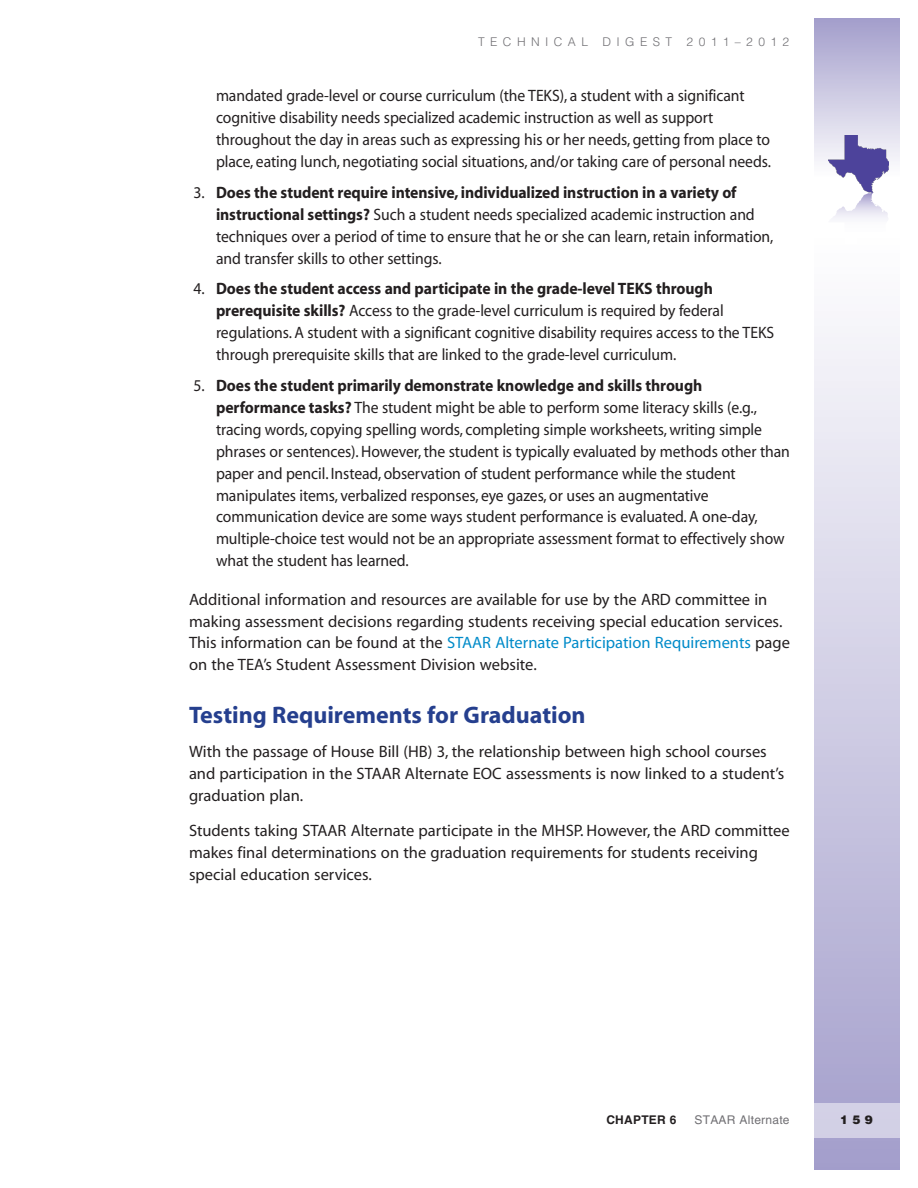
<style>
.page{position:relative;width:918px;height:1188px;background:#fff}
.page>*{position:absolute;margin:0;border:0;box-sizing:border-box;transform-origin:0 0}
.Level_1_Head{font:700 24px "Myriad";color:#253f8e}
.bullets_numbered{font:16.5px/21.9px "Myriad";letter-spacing:-.005em;color:#231f20;scale:.95 1}
.body_text_1{font:16.5px/21.9px "Myriad";color:#231f20}
.t1{font:300 12px "Helvetica";letter-spacing:.45em;color:#717074}
.t2{font:12px "Helvetica";letter-spacing:.02em;color:#717074}
.t3{font:700 12px "Helvetica";letter-spacing:.02em;color:#231f20}
.t4{font:900 12px "Helvetica";color:#231f20}
.s1{font-weight:700}
.s2{color:#008bc9}
</style>
<div class="page">
<div style="left:814px;top:18px;width:86px;height:159px;background:linear-gradient(to bottom,#a39ecb,#fdfdfe)"></div>
<div style="left:814px;top:237px;width:86px;height:933px;background:linear-gradient(to bottom,#fefefe,#a39ecb)"></div>
<div style="left:814px;top:1104px;width:86px;height:34px;background:#d2d0e5"></div>
<img style="left:829px;top:136px;width:60px;height:56px">
<svg style="left:828px;top:193px;width:61px;height:51px"></svg>
<p class="t1" style="left:478px;top:34px;width:313px">TECHNICAL DIGEST 2011–2012</p>
<p class="bullets_numbered" style="left:216px;top:86px;width:586px">mandated grade-level or course curriculum (the TEKS), a student with a significant cognitive disability needs specialized academic instruction as well as support throughout the day in areas such as expressing his or her needs, getting from place to place, eating lunch, negotiating social situations, and/or taking care of personal needs.</p>
<p class="bullets_numbered" style="left:216px;top:182px;width:588px;text-indent:-22px">3. <span class="s1">Does the student require intensive, individualized instruction in a variety of instructional settings?</span> Such a student needs specialized academic instruction and techniques over a period of time to ensure that he or she can learn, retain information, and transfer skills to other settings.</p>
<p class="bullets_numbered" style="left:216px;top:279px;width:589px;text-indent:-22px">4. <span class="s1">Does the student access and participate in the grade-level TEKS through prerequisite skills?</span> Access to the grade-level curriculum is required by federal regulations. A student with a significant cognitive disability requires access to the TEKS through prerequisite skills that are linked to the grade-level curriculum.</p>
<p class="bullets_numbered" style="left:216px;top:375px;width:606px;text-indent:-22px">5. <span class="s1">Does the student primarily demonstrate knowledge and skills through performance tasks?</span> The student might be able to perform some literacy skills (e.g., tracing words, copying spelling words, completing simple worksheets, writing simple phrases or sentences). However, the student is typically evaluated by methods other than paper and pencil. Instead, observation of student performance while the student manipulates items, verbalized responses, eye gazes, or uses an augmentative communication device are some ways student performance is evaluated. A one-day, multiple-choice test would not be an appropriate assessment format to effectively show what the student has learned.</p>
<p class="body_text_1" style="left:189px;top:589px;width:603px">Additional information and resources are available for use by the ARD committee in making assessment decisions regarding students receiving special education services.<br>This information can be found at the <span class="s2">STAAR Alternate Participation Requirements</span> page on the TEA’s Student Assessment Division website.</p>
<p class="Level_1_Head" style="left:189px;top:702px;width:398px">Testing Requirements for Graduation</p>
<p class="body_text_1" style="left:189px;top:741px;width:597px">With the passage of House Bill (HB) 3, the relationship between high school courses and participation in the STAAR Alternate EOC assessments is now linked to a student’s graduation plan.</p>
<p class="body_text_1" style="left:189px;top:820px;width:602px">Students taking STAAR Alternate participate in the MHSP. However, the ARD committee makes final determinations on the graduation requirements for students receiving special education services.</p>
<p class="t3" style="left:606px;top:1113px;width:72px">CHAPTER 6</p>
<p class="t2" style="left:695px;top:1113px;width:97px">STAAR Alternate</p>
<p class="t4" style="left:840px;top:1112px;width:34px">159</p>
</div>
